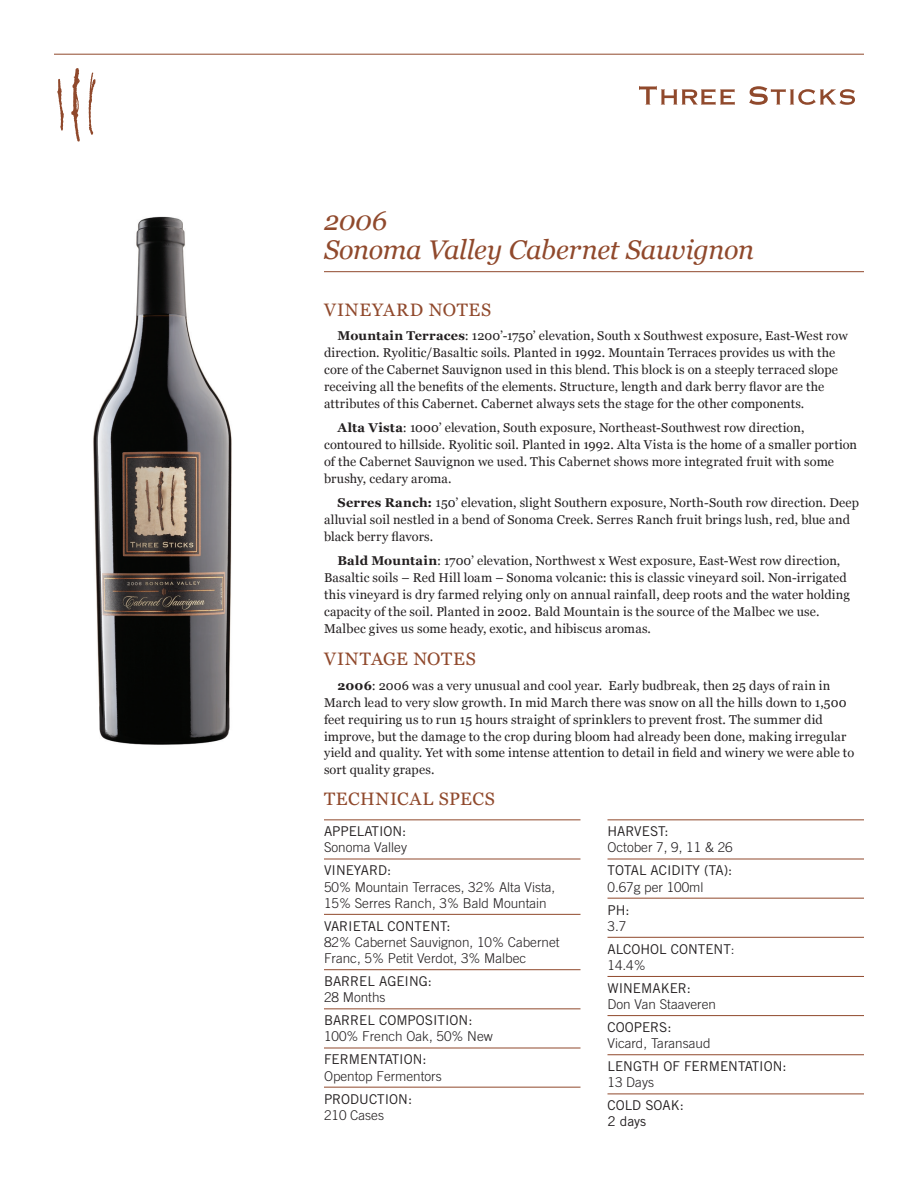
<style>
.page{position:relative;width:918px;height:1188px;background:#fff}
.page>*{position:absolute;margin:0;border:0;box-sizing:border-box;transform-origin:0 0}
.t1{font:italic 27px/28.5px "Georgia";letter-spacing:-.01em;color:#90492c}
.t2{font:18px "Georgia";letter-spacing:.045em;color:#90492c}
.t3{font:300 13.5px/16.2px "Trade Gothic";color:#231f20}
.t4{font:13.5px/23px "Trade Gothic";color:#231f20}
.t5{font:12.75px/17px "Georgia";letter-spacing:.01em;color:#231f20}
.s1{font-weight:700}
.s2{font-weight:300}
</style>
<div class="page">
<hr style="left:54px;top:54px;width:810px;height:1px;background:#90492c">
<hr style="left:324px;top:271px;width:540px;height:1px;background:#90492c">
<svg style="left:57px;top:79px;width:7px;height:52px"></svg>
<svg style="left:71px;top:68px;width:9px;height:74px"></svg>
<svg style="left:89px;top:72px;width:7px;height:63px"></svg>
<img style="left:93px;top:216px;width:139px;height:529px">
<hr style="left:324px;top:820px;width:256px;height:1px;background:#90492c">
<hr style="left:324px;top:859px;width:256px;height:1px;background:#90492c">
<hr style="left:324px;top:914px;width:256px;height:1px;background:#90492c">
<hr style="left:324px;top:969px;width:256px;height:1px;background:#90492c">
<hr style="left:324px;top:1009px;width:256px;height:1px;background:#90492c">
<hr style="left:324px;top:1048px;width:256px;height:1px;background:#90492c">
<hr style="left:324px;top:1087px;width:256px;height:1px;background:#90492c">
<hr style="left:608px;top:820px;width:256px;height:1px;background:#90492c">
<hr style="left:608px;top:859px;width:256px;height:1px;background:#90492c">
<hr style="left:608px;top:898px;width:256px;height:1px;background:#90492c">
<hr style="left:608px;top:937px;width:256px;height:1px;background:#90492c">
<hr style="left:608px;top:976px;width:256px;height:1px;background:#90492c">
<hr style="left:608px;top:1015px;width:256px;height:1px;background:#90492c">
<hr style="left:608px;top:1054px;width:256px;height:1px;background:#90492c">
<hr style="left:608px;top:1094px;width:256px;height:1px;background:#90492c">
<svg style="left:639px;top:86px;width:96px;height:19px"></svg>
<svg style="left:749px;top:86px;width:106px;height:19px"></svg>
<h1 class="t1" style="left:324px;top:207px;width:432px">2006<br>Sonoma Valley Cabernet Sauvignon</h1>
<h2 class="t2" style="left:324px;top:300px;width:169px">VINeyard NOTES</h2>
<p class="t5" style="left:324px;top:327px;width:525px;text-indent:14px"><span class="s1">Mountain Terraces</span>: 1200’-1750’ elevation, South x Southwest exposure, East-West row direction. Ryolitic/Basaltic soils. Planted in 1992. Mountain Terraces provides us with the core of the Cabernet Sauvignon used in this blend. This block is on a steeply terraced slope receiving all the benefits of the elements. Structure, length and dark berry flavor are the attributes of this Cabernet. Cabernet always sets the stage for the other components.</p>
<p class="t5" style="left:324px;top:419px;width:535px;text-indent:14px"><span class="s1">Alta Vista</span>: 1000’ elevation, South exposure, Northeast-Southwest row direction, contoured to hillside. Ryolitic soil. Planted in 1992. Alta Vista is the home of a smaller portion of the Cabernet Sauvignon we used. This Cabernet shows more integrated fruit with some brushy, cedary aroma.</p>
<p class="t5" style="left:324px;top:494px;width:537px;text-indent:14px"><span class="s1">Serres Ranch:</span> 150’ elevation, slight Southern exposure, North-South row direction. Deep alluvial soil nestled in a bend of Sonoma Creek. Serres Ranch fruit brings lush, red, blue and black berry flavors.</p>
<p class="t5" style="left:324px;top:552px;width:527px;text-indent:14px"><span class="s1">Bald Mountain</span>: 1700’ elevation, Northwest x West exposure, East-West row direction, Basaltic soils – Red Hill loam – Sonoma volcanic: this is classic vineyard soil. Non-irrigated this vineyard is dry farmed relying only on annual rainfall, deep roots and the water holding capacity of the soil. Planted in 2002. Bald Mountain is the source of the Malbec we use.<br>Malbec gives us some heady, exotic, and hibiscus aromas.</p>
<h2 class="t2" style="left:324px;top:649px;width:26px">Vint</h2>
<h2 class="t2" style="left:371px;top:649px;width:104px">age Not es</h2>
<p class="t5" style="left:324px;top:677px;width:532px;text-indent:14px"><span class="s1">2006</span>: 2006 was a very unusual and cool year. Early budbreak, then 25 days of rain in March lead to very slow growth. In mid March there was snow on all the hills down to 1,500 feet requiring us to run 15 hours straight of sprinklers to prevent frost. The summer did improve, but the damage to the crop during bloom had already been done, making irregular yield and quality. Yet with some intense attention to detail in field and winery we were able to sort quality grapes.</p>
<h2 class="t2" style="left:324px;top:789px;width:64px">Technic</h2>
<h2 class="t2" style="left:409px;top:789px;width:75px">al specs</h2>
<p class="t4" style="left:324px;top:820px;width:84px">APPELATION:</p>
<p class="t3" style="left:324px;top:839px;width:85px">Sonoma Valley</p>
<p class="t4" style="left:324px;top:859px;width:69px">VINEYARD:</p>
<p class="t3" style="left:324px;top:879px;width:233px">50% Mountain Terraces, 32% Alta Vista,<br>15% Serres Ranch, 3% Bald Mountain</p>
<p class="t4" style="left:324px;top:914px;width:128px">VARIETAL CONTENT:</p>
<p class="t3" style="left:324px;top:934px;width:237px">82% Cabernet Sauvignon, 10% Cabernet<br>Franc, 5% Petit Verdot, 3% Malbec</p>
<p class="t4" style="left:324px;top:970px;width:109px">BARREL AGEING:</p>
<p class="t3" style="left:324px;top:989px;width:63px">28 Months</p>
<p class="t4" style="left:324px;top:1009px;width:150px">BARREL COMPOSITION:</p>
<p class="t3" style="left:324px;top:1028px;width:170px">100% French Oak, 50% New</p>
<p class="t4" style="left:324px;top:1048px;width:104px">FERMENTATION:</p>
<p class="t3" style="left:324px;top:1068px;width:119px">Opentop Fermentors</p>
<p class="t4" style="left:324px;top:1087px;width:90px">PRODUCTION:</p>
<p class="t3" style="left:324px;top:1107px;width:62px">210 Cases</p>
<p class="t4" style="left:608px;top:820px;width:63px">HARVEST:</p>
<p class="t3" style="left:608px;top:839px;width:127px">October 7, 9, 11 &amp; 26</p>
<p class="t4" style="left:608px;top:859px;width:126px">TOTAL ACIDITY (TA):</p>
<p class="t3" style="left:608px;top:879px;width:98px">0.67g per 100ml</p>
<p class="t4" style="left:608px;top:898px;width:24px">PH:</p>
<p class="t4" style="left:608px;top:914px;width:129px"><span class="s2">3.7<br></span>ALCOHOL CONTENT<span class="s2">:</span></p>
<p class="t3" style="left:608px;top:957px;width:40px">14.4%</p>
<p class="t4" style="left:608px;top:976px;width:85px">WINEMAKER:</p>
<p class="t3" style="left:608px;top:996px;width:110px">Don Van Staaveren</p>
<p class="t4" style="left:608px;top:1016px;width:66px">COOPERS:</p>
<p class="t3" style="left:608px;top:1035px;width:105px">Vicard, Taransaud</p>
<p class="t4" style="left:608px;top:1055px;width:181px">LENGTH OF FERMENTATION:</p>
<p class="t3" style="left:608px;top:1074px;width:48px">13 Days</p>
<p class="t4" style="left:608px;top:1097px;width:78px;line-height:16.2px">COLD SOAK:<br>2 DAYS</p>
</div>
